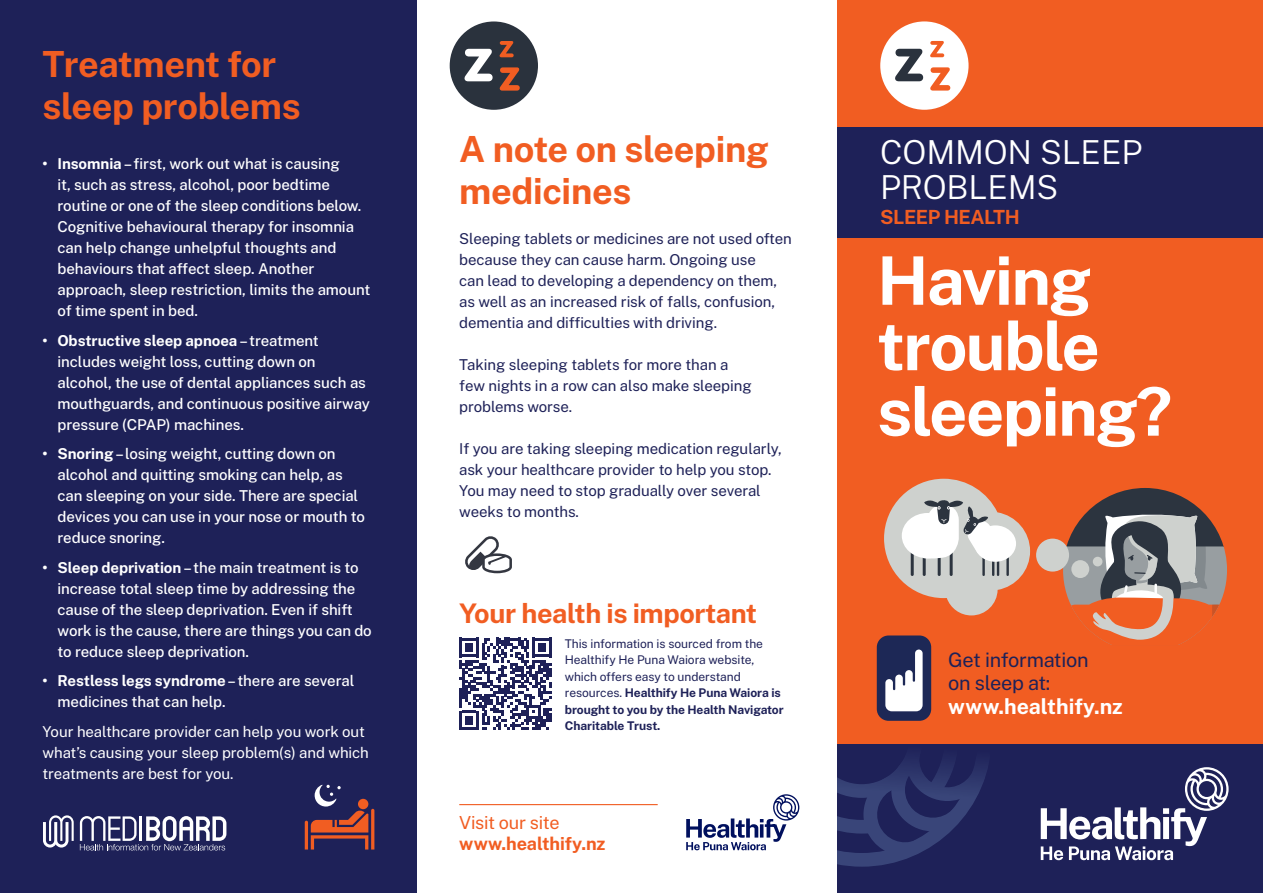
<style>
.page{position:relative;width:1263px;height:893px;background:#fff}
.page>*{position:absolute;margin:0;border:0;box-sizing:border-box;transform-origin:0 0}
.t1{font:700 66.9px/65.4px "Public Sans";letter-spacing:-.025em;color:#fff}
.t2{font:700 36px/42px "Public Sans";letter-spacing:-.01em;color:#f15d22}
.t3{font:300 33px/34.5px "Public Sans";letter-spacing:-.005em;color:#fff}
.t4{font:700 27px "Public Sans";letter-spacing:-.015em;color:#f15d22}
.t5{font:700 21.3px "Public Sans";color:#fff}
.t6{font:19.95px/22.6px "Public Sans";letter-spacing:-.015em;color:#1e2158}
.t7{font:700 19.5px "Public Sans";letter-spacing:-.025em;color:#f15d22}
.t8{font:700 18px "Public Sans";letter-spacing:-.005em;color:#f15d22}
.t9{font:18px "Public Sans";letter-spacing:-.015em;color:#f15d22}
.t10{font:500 15px/21px "Public Sans";letter-spacing:-.005em;color:#fff}
.t11{font:15px/21px "Public Sans";letter-spacing:-.005em;color:#1e2158}
.t12{font:15px/21px "Public Sans";letter-spacing:-.005em;color:#fff}
.t13{font:12px/16.5px "Public Sans";letter-spacing:-.005em;color:#1e2158}
.s1{font-weight:700}
</style>
<div class="page">
<div style="left:838px;top:0;width:425px;height:893px;background:#f15d22"></div>
<div style="left:0;top:0;width:417px;height:893px;background:#1e2158"></div>
<div style="left:880px;top:21px;width:88px;height:89px;background:#fff;border-radius:50%"></div>
<svg style="left:930px;top:41px;width:20px;height:50px"></svg>
<svg style="left:895px;top:49px;width:28px;height:32px"></svg>
<div style="left:450px;top:21px;width:88px;height:89px;background:#2a323d;border-radius:50%"></div>
<svg style="left:500px;top:41px;width:20px;height:50px"></svg>
<svg style="left:464px;top:49px;width:29px;height:32px"></svg>
<div style="left:838px;top:744px;width:425px;height:149px;background:#1e2158"></div>
<svg style="left:838px;top:759px;width:150px;height:108px"></svg>
<svg style="left:305px;top:785px;width:69px;height:64px"></svg>
<svg style="left:1085px;top:488px;width:120px;height:26px;fill:#2c343f"></svg>
<svg style="left:1063px;top:514px;width:164px;height:131px"></svg>
<div style="left:1093px;top:557px;width:9px;height:9px;background:#ced1ce;border-radius:50%"></div>
<div style="left:1071px;top:560px;width:18px;height:18px;background:#ced1ce;border-radius:50%"></div>
<svg style="left:884px;top:479px;width:146px;height:136px"></svg>
<div style="left:1036px;top:539px;width:33px;height:33px;background:#ced1ce;border-radius:50%"></div>
<svg style="left:465px;top:536px;width:47px;height:37px"></svg>
<div style="left:838px;top:127px;width:425px;height:110px;background:#1e2158"></div>
<hr style="left:459px;top:804px;width:199px;height:1px;background:#f15d22">
<svg style="left:686px;top:794px;width:113px;height:56px"></svg>
<svg style="left:1041px;top:767px;width:187px;height:93px"></svg>
<svg style="left:877px;top:635px;width:54px;height:86px;background:#696c88"></svg>
<svg style="left:459px;top:638px;width:93px;height:92px"></svg>
<svg style="left:43px;top:815px;width:31px;height:32px"></svg>
<svg style="left:80px;top:816px;width:146px;height:34px"></svg>
<h2 class="t2" style="left:43px;top:44px;width:260px">Treatment for sleep problems</h2>
<p class="t10" style="left:58px;top:153px;width:314px;text-indent:-15px"><span class="s1">• Insomnia</span> – first, work out what is causing<br>it, such as stress, alcohol, poor bedtime routine or one of the sleep conditions below.<br>Cognitive behavioural therapy for insomnia can help change unhelpful thoughts and behaviours that affect sleep. Another approach, sleep restriction, limits the amount of time spent in bed.</p>
<p class="t10" style="left:58px;top:329px;width:314px;text-indent:-15px"><span class="s1">• Obstructive sleep apnoea</span> – treatment includes weight loss, cutting down on alcohol, the use of dental appliances such as mouthguards, and continuous positive airway pressure (CPAP) machines.</p>
<p class="t10" style="left:58px;top:443px;width:309px;text-indent:-15px"><span class="s1">• Snoring</span> – losing weight, cutting down on alcohol and quitting smoking can help, as can sleeping on your side. There are special devices you can use in your nose or mouth to reduce snoring.</p>
<p class="t10" style="left:58px;top:556px;width:316px;text-indent:-15px"><span class="s1">• Sleep deprivation</span> – the main treatment is to increase total sleep time by addressing the cause of the sleep deprivation. Even if shift work is the cause, there are things you can do to reduce sleep deprivation.</p>
<p class="t10" style="left:58px;top:670px;width:298px;text-indent:-15px"><span class="s1">• Restless legs syndrome</span> – there are several medicines that can help.</p>
<p class="t12" style="left:43px;top:721px;width:328px">Your healthcare provider can help you work out what’s causing your sleep problem(s) and which treatments are best for you.</p>
<h2 class="t2" style="left:459px;top:129px;width:311px">A note on sleeping medicines</h2>
<p class="t11" style="left:459px;top:229px;width:334px">Sleeping tablets or medicines are not used often because they can cause harm. Ongoing use<br>can lead to developing a dependency on them, as well as an increased risk of falls, confusion, dementia and difficulties with driving.</p>
<p class="t11" style="left:459px;top:355px;width:294px">Taking sleeping tablets for more than a few nights in a row can also make sleeping problems worse.</p>
<p class="t11" style="left:459px;top:439px;width:324px">If you are taking sleeping medication regularly, ask your healthcare provider to help you stop.<br>You may need to stop gradually over several weeks to months.</p>
<h3 class="t4" style="left:459px;top:600px;width:299px">Your health is important</h3>
<p class="t13" style="left:565px;top:636px;width:220px">This information is sourced from the Healthify He Puna Waiora website, which offers easy to understand resources. <span class="s1">Healthify He Puna Waiora is brought to you by the Health Navigator Charitable Trust.</span></p>
<p class="t9" style="left:459px;top:814px;width:102px">Visit our site</p>
<p class="t8" style="left:459px;top:835px;width:148px">www.healthify.nz</p>
<h3 class="t3" style="left:880px;top:136px;width:264px">COMMON SLEEP<br>PROBLEMS</h3>
<h3 class="t7" style="left:880px;top:208px;width:141px">SLEEP HEALTH</h3>
<h1 class="t1" style="left:877px;top:250px;width:297px">Having trouble sleeping?</h1>
<h3 class="t6" style="left:948px;top:649px;width:142px">Get information on sleep at:</h3>
<h3 class="t5" style="left:948px;top:696px;width:176px">www.healthify.nz</h3>
</div>
